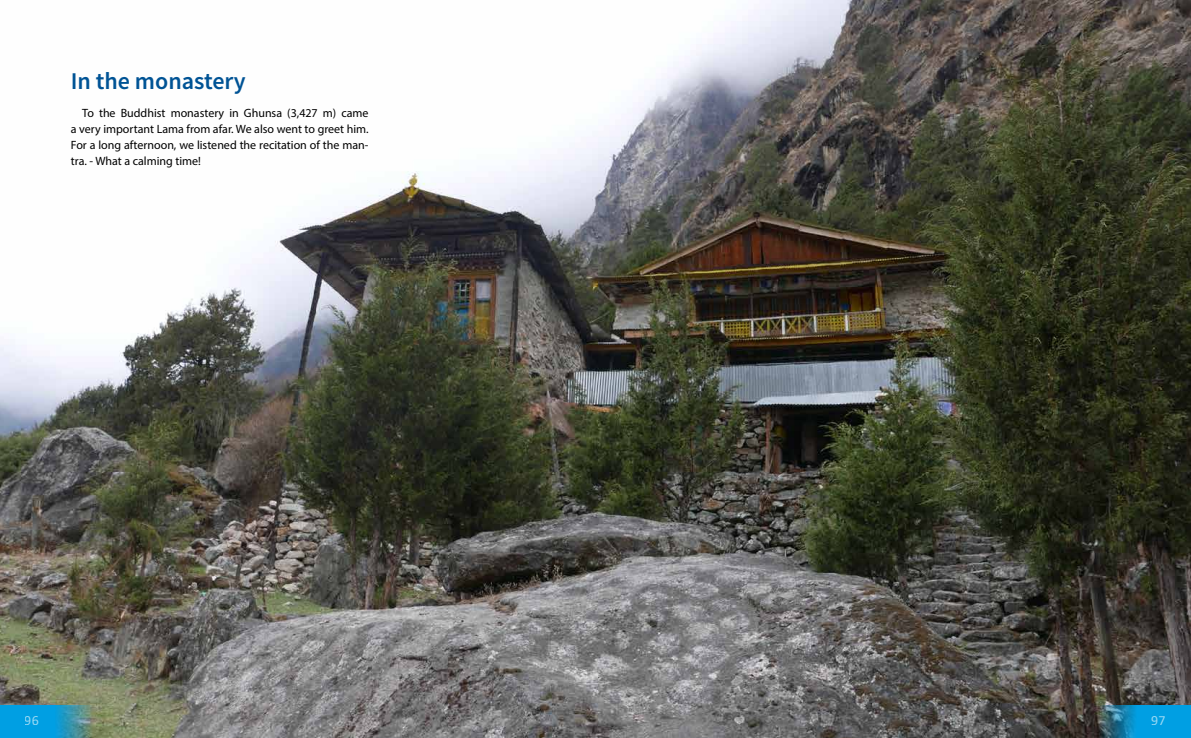
<style>
.page{position:relative;width:1191px;height:738px;background:#fff}
.page>*{position:absolute;margin:0;border:0;box-sizing:border-box;transform-origin:0 0}
.t1{font:600 24px "Source Sans Pro";color:#005395}
.t2{font:14px "Calibri";color:#fff}
.t3{font:12px/16px "Myriad Pro";color:#000;text-align:justify}
</style>
<div class="page">
<img style="left:0;top:0;width:1191px;height:737px">
<svg style="left:1098px;top:704px;width:93px;height:33px;background:#138bbe"></svg>
<svg style="left:0;top:704px;width:92px;height:33px;background:#1d9ac8"></svg>
<h1 class="t1" style="left:71px;top:65px;width:176px">In the monastery</h1>
<p class="t3" style="left:71px;top:105px;width:299px;text-indent:11px">To the Buddhist monastery in Ghunsa (3,427 m) came a very important Lama from afar. We also went to greet him.<br>For a long afternoon, we listened the recitation of the man&shy;tra. - What a calming time!</p>
<p class="t2" style="left:25px;top:709px;width:16px">96</p>
<p class="t2" style="left:1151px;top:709px;width:16px">97</p>
</div>
